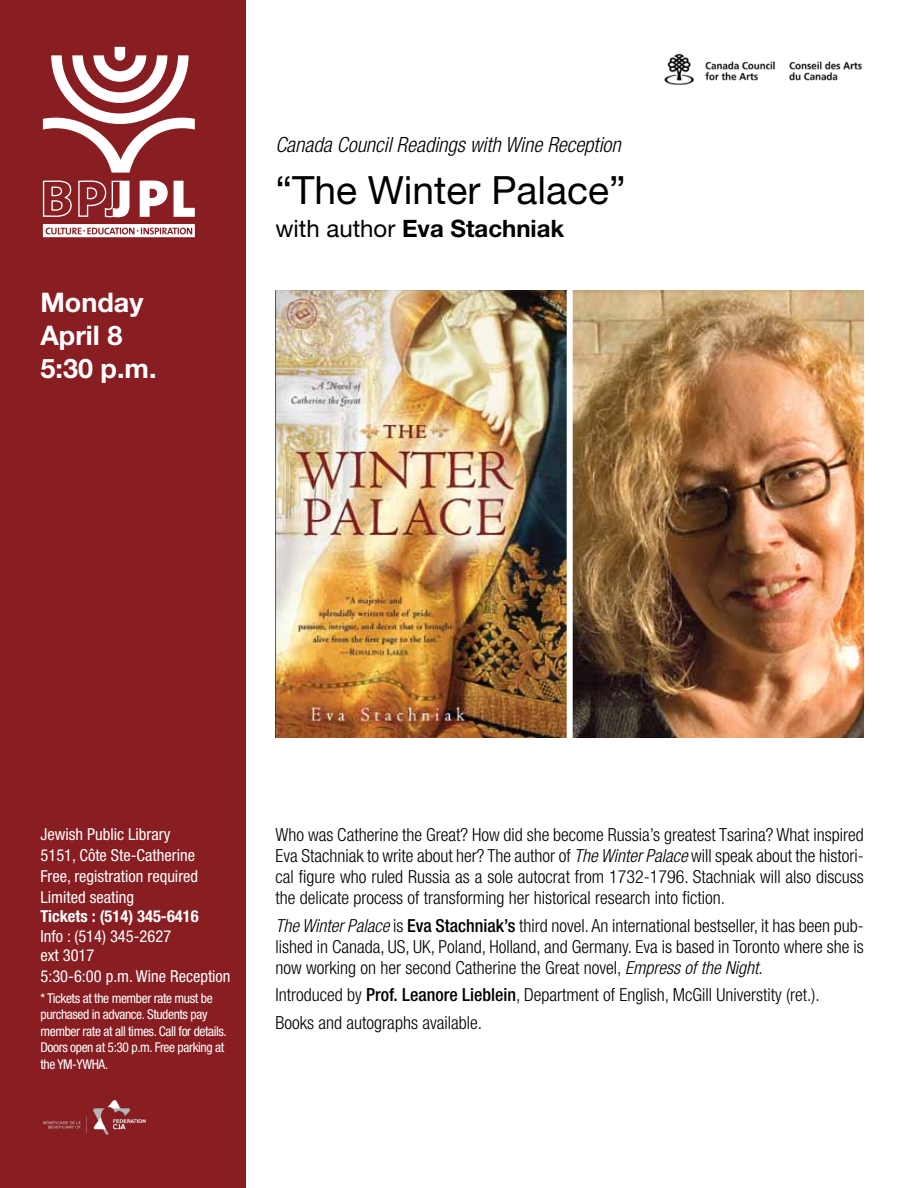
<style>
.page{position:relative;width:918px;height:1188px;background:#fff}
.page>*{position:absolute;margin:0;border:0;box-sizing:border-box;transform-origin:0 0}
.t1{font:39px "Helvetica Neue";color:#000}
.t2{font:700 27px/33px "Helvetica Neue";color:#fff}
.t3{font:700 24px "Helvetica Neue";color:#000}
.t4{font:italic 300 condensed 21px "Helvetica Neue";color:#000}
.t5{font:300 condensed 18px/21px "Helvetica Neue";color:#000;text-align:justify}
.t6{font:condensed 16.5px/21px "Helvetica Neue";color:#fff}
.t7{font:700 condensed 16.5px "Helvetica Neue";color:#fff}
.t8{font:condensed 13.5px/16.5px "Helvetica Neue";letter-spacing:-.03em;color:#fff}
.s1{font-weight:400}
.s2{font-style:italic}
.s3{font-weight:500}
</style>
<div class="page">
<div style="left:0;top:0;width:245px;height:1188px;background:#881d22"></div>
<img style="left:573px;top:290px;width:291px;height:447px">
<img style="left:275px;top:290px;width:292px;height:447px">
<img style="left:43px;top:1099px;width:103px;height:36px">
<svg style="left:43px;top:47px;width:152px;height:126px"></svg>
<svg style="left:139px;top:180px;width:56px;height:37px"></svg>
<svg style="left:42px;top:180px;width:30px;height:37px"></svg>
<svg style="left:78px;top:180px;width:52px;height:38px"></svg>
<svg style="left:43px;top:224px;width:152px;height:13px;background:#e3cacb"></svg>
<img style="left:664px;top:53px;width:198px;height:32px">
<h2 class="t2" style="left:40px;top:285px;width:118px">Monday<br>April 8<br>5:30 p.m.</h2>
<p class="t4" style="left:275px;top:132px;width:347px">Canada Council Readings with Wine Reception</p>
<h1 class="t1" style="left:275px;top:167px;width:352px">“The Winter Palace”</h1>
<h3 class="t3" style="left:275px;top:214px;width:290px"><span class="s1">with author</span> Eva Stachniak</h3>
<p class="t6" style="left:40px;top:823px;width:159px">Jewish Public Library<br>5151, Côte Ste-Catherine<br>Free, registration required<br>Limited seating</p>
<p class="t7" style="left:40px;top:906px;width:160px">Tickets : (514) 345-6416</p>
<p class="t6" style="left:40px;top:926px;width:132px;line-height:19.5px">Info : (514) 345-2627 ext 3017</p>
<p class="t6" style="left:40px;top:966px;width:192px">5:30-6:00 p.m. Wine Reception</p>
<p class="t8" style="left:40px;top:990px;width:188px">* Tickets at the member rate must be purchased in advance. Students pay member rate at all times. Call for details.<br>Doors open at 5:30 p.m. Free parking at the YM-YWHA.</p>
<p class="t5" style="left:276px;top:824px;width:590px">Who was Catherine the Great? How did she become Russia’s greatest Tsarina? What inspired Eva Stachniak to write about her? The author of <span class="s2">The Winter Palace</span> will speak about the histori&shy;cal figure who ruled Russia as a sole autocrat from 1732-1796. Stachniak will also discuss the delicate process of transforming her historical research into fiction.</p>
<p class="t5" style="left:276px;top:915px;width:590px"><span class="s2">The Winter Palace</span> is <span class="s3">Eva Stachniak’s</span> third novel. An international bestseller, it has been pub&shy;lished in Canada, US, UK, Poland, Holland, and Germany. Eva is based in Toronto where she is now working on her second Catherine the Great novel, <span class="s2">Empress of the Night</span>.</p>
<p class="t5" style="left:276px;top:981px;width:546px;line-height:27.8px">Introduced by <span class="s3">Prof. Leanore Lieblein</span>, Department of English, McGill Universtity (ret.).<br>Books and autographs available.</p>
</div>
